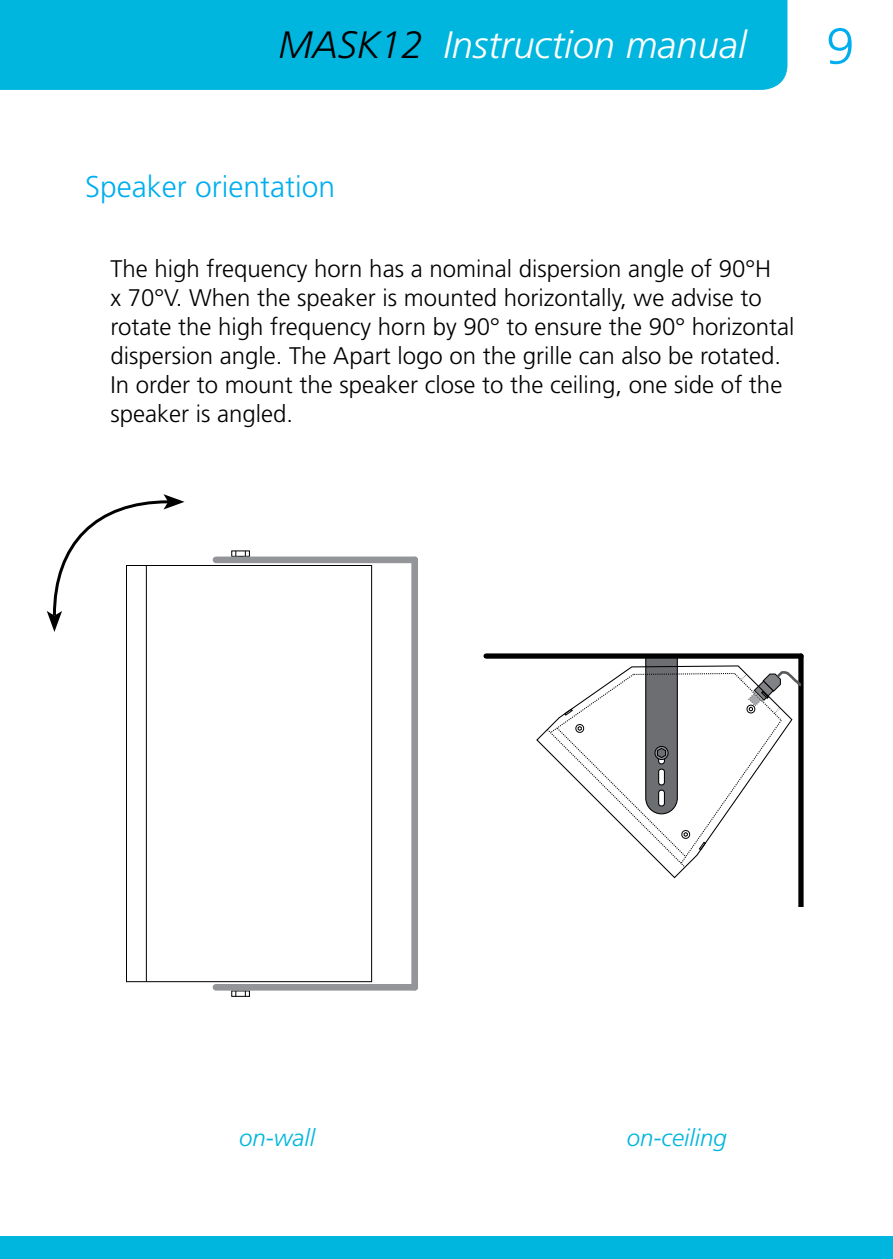
<style>
.page{position:relative;width:893px;height:1259px;background:#fff}
.page>*{position:absolute;margin:0;border:0;box-sizing:border-box;transform-origin:0 0}
.t1{font:300 51px "Frutiger LT Std";color:#00aeef}
.t2{font:italic 300 38.1px "Frutiger LT Std";color:#fff}
.t3{font:300 30px "Frutiger LT Std";color:#00aeef}
.t4{font:300 24px/28.8px "Frutiger LT Std";color:#000}
.t5{font:italic 300 24px "Frutiger LT Std";color:#00b6de}
.s1{color:#000}
</style>
<div class="page">
<div style="left:0;top:0;width:787px;height:90px;background:#00b6de"></div>
<div style="left:0;top:1236px;width:893px;height:23px;background:#00b6de"></div>
<div style="left:486px;top:653px;width:315px;height:5px;background:#000"></div>
<div style="left:798px;top:656px;width:6px;height:250px;background:#000"></div>
<svg style="left:546px;top:655px;width:258px;height:213px"></svg>
<svg style="left:235px;top:551px;width:11px;height:5px"></svg>
<div style="left:216px;top:984px;width:199px;height:6px;background:#939598"></div>
<div style="left:216px;top:556px;width:199px;height:7px;background:#939598"></div>
<div style="left:411px;top:560px;width:7px;height:427px;background:#939598"></div>
<div style="left:126px;top:565px;width:246px;height:417px;border:1px solid #000"></div>
<hr style="left:146px;top:565px;width:1px;height:416px;background:#000">
<svg style="left:47px;top:494px;width:138px;height:138px"></svg>
<h2 class="t2" style="left:278px;top:23px;width:470px"><span class="s1">MASK12</span> Instruction manual</h2>
<h1 class="t1" style="left:826px;top:17px;width:30px">9</h1>
<p class="t3" style="left:85px;top:170px;width:252px">Speaker orientation</p>
<p class="t4" style="left:111px;top:255px;width:685px">The high frequency horn has a nominal dispersion angle of 90°H<br>x 70°V. When the speaker is mounted horizontally, we advise to rotate the high frequency horn by 90° to ensure the 90° horizontal dispersion angle. The Apart logo on the grille can also be rotated.<br>In order to mount the speaker close to the ceiling, one side of the speaker is angled.</p>
<p class="t5" style="left:239px;top:1123px;width:78px">on-wall</p>
<p class="t5" style="left:627px;top:1123px;width:102px">on-ceiling</p>
</div>
